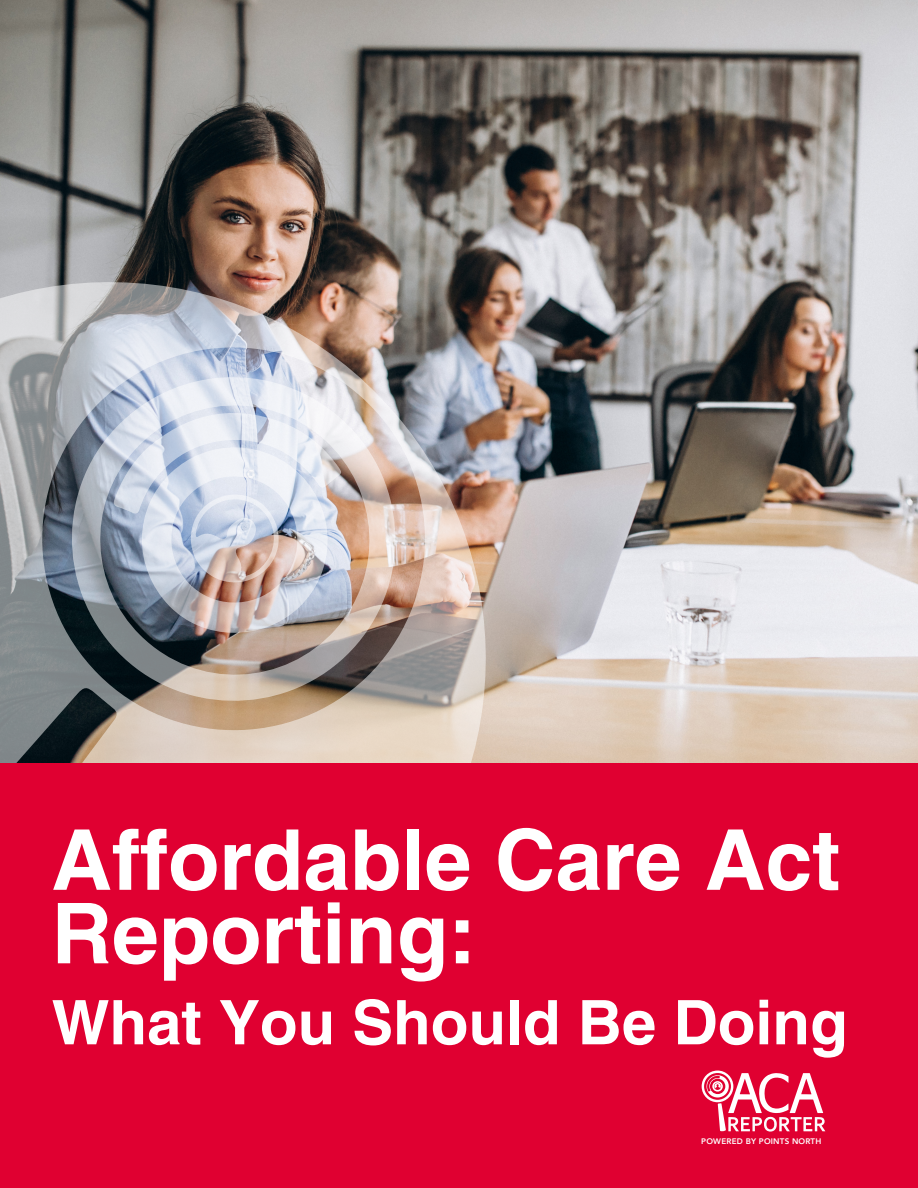
<style>
.page{position:relative;width:918px;height:1188px;background:#fff}
.page>*{position:absolute;margin:0;border:0;box-sizing:border-box;transform-origin:0 0}
.t1{font:700 84px/73.5px "Helvetica cyr";color:#fff}
.t2{font:700 61.5px "Helvetica cyr";color:#fff}
.t3{font:800 7.95px "Avenir";letter-spacing:.025em;color:#fff}
</style>
<div class="page">
<img style="left:0;top:0;width:918px;height:764px">
<img style="left:0;top:243px;width:525px;height:521px">
<div style="left:0;top:764px;width:918px;height:424px;background:#e00031"></div>
<svg style="left:702px;top:1070px;width:123px;height:62px"></svg>
<p class="t1" style="left:51px;top:824px;width:790px">Affordable Care Act<br>Reporting:</p>
<p class="t2" style="left:51px;top:988px;width:798px">What You Should Be Doing</p>
<p class="t3" style="left:701px;top:1135px;width:122px">POWERED BY POINTS NORTH</p>
</div>
